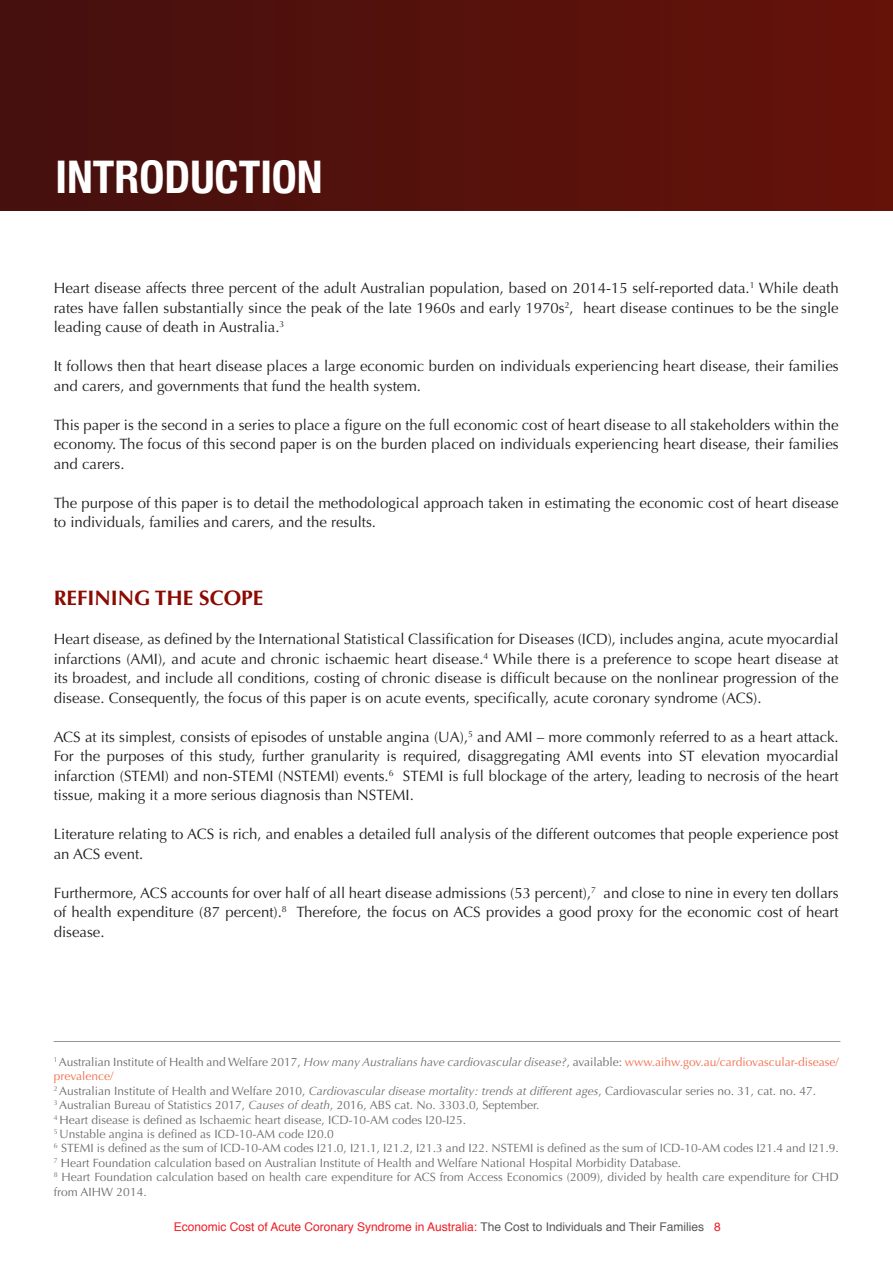
<style>
.page{position:relative;width:893px;height:1263px;background:#fff}
.page>*{position:absolute;margin:0;border:0;box-sizing:border-box;transform-origin:0 0}
.t1{font:700 condensed 45px "Helvetica Neue";color:#fff}
.t2{font:700 21px "Optima";color:#8b0a02}
.t3{font:15px/19.5px "Optima";color:#231f20;text-align:justify}
.t4{font:12px/14.4px "Optima";color:#6c6d70}
.t5{font:12px "Helvetica";color:#ee1d23}
.s1{font-style:italic}
.s2{color:#f36f51}
.s3{color:#57585a}
</style>
<div class="page">
<div style="left:0;top:0;width:893px;height:211px;background:linear-gradient(to right,#45100e,#651209)"></div>
<hr style="left:54px;top:1041px;width:786px;height:1px;background:#939598">
<h1 class="t1" style="left:55px;top:139px;width:269px">INTRODUCTION</h1>
<p class="t3" style="left:54px;top:279px;width:786px">Heart disease affects three percent of the adult Australian population, based on 2014-15 self-reported data.<sup>1</sup> While death rates have fallen substantially since the peak of the late 1960s and early 1970s<sup>2</sup>, heart disease continues to be the single leading cause of death in Australia.<sup>3</sup></p>
<p class="t3" style="left:54px;top:357px;width:786px">It follows then that heart disease places a large economic burden on individuals experiencing heart disease, their families and carers, and governments that fund the health system.</p>
<p class="t3" style="left:54px;top:415px;width:786px">This paper is the second in a series to place a figure on the full economic cost of heart disease to all stakeholders within the economy. The focus of this second paper is on the burden placed on individuals experiencing heart disease, their families and carers.</p>
<p class="t3" style="left:54px;top:493px;width:786px">The purpose of this paper is to detail the methodological approach taken in estimating the economic cost of heart disease to individuals, families and carers, and the results.</p>
<h2 class="t2" style="left:54px;top:586px;width:211px">REFINING THE SCOPE</h2>
<p class="t3" style="left:54px;top:630px;width:786px">Heart disease, as defined by the International Statistical Classification for Diseases (ICD), includes angina, acute myocardial infarctions (AMI), and acute and chronic ischaemic heart disease.<sup>4</sup> While there is a preference to scope heart disease at its broadest, and include all conditions, costing of chronic disease is difficult because on the nonlinear progression of the disease. Consequently, the focus of this paper is on acute events, specifically, acute coronary syndrome (ACS).</p>
<p class="t3" style="left:54px;top:727px;width:786px">ACS at its simplest, consists of episodes of unstable angina (UA),<sup>5</sup> and AMI – more commonly referred to as a heart attack.<br>For the purposes of this study, further granularity is required, disaggregating AMI events into ST elevation myocardial infarction (STEMI) and non-STEMI (NSTEMI) events.<sup>6</sup> STEMI is full blockage of the artery, leading to necrosis of the heart tissue, making it a more serious diagnosis than NSTEMI.</p>
<p class="t3" style="left:54px;top:825px;width:786px">Literature relating to ACS is rich, and enables a detailed full analysis of the different outcomes that people experience post an ACS event.</p>
<p class="t3" style="left:54px;top:883px;width:786px">Furthermore, ACS accounts for over half of all heart disease admissions (53 percent),<sup>7</sup> and close to nine in every ten dollars of health expenditure (87 percent).<sup>8</sup> Therefore, the focus on ACS provides a good proxy for the economic cost of heart disease.</p>
<p class="t4" style="left:54px;top:1055px;width:786px"><sup>1</sup> Australian Institute of Health and Welfare 2017, <span class="s1">How many Australians have cardiovascular disease?</span>, available: <span class="s2">www.aihw.gov.au/cardiovascular-disease/ prevalence/<br></span><sup>2</sup> Australian Institute of Health and Welfare 2010, <span class="s1">Cardiovascular disease mortality: trends at different ages</span>, Cardiovascular series no. 31, cat. no. 47.<br><sup>3</sup> Australian Bureau of Statistics 2017, <span class="s1">Causes of death</span>, 2016, ABS cat. No. 3303.0, September.<br><sup>4</sup> Heart disease is defined as Ischaemic heart disease, ICD-10-AM codes I20-I25.<br><sup>5</sup> Unstable angina is defined as ICD-10-AM code I20.0<br><sup>6</sup> STEMI is defined as the sum of ICD-10-AM codes I21.0, I21.1, I21.2, I21.3 and I22. NSTEMI is defined as the sum of ICD-10-AM codes I21.4 and I21.9.<br><sup>7</sup> Heart Foundation calculation based on Australian Institute of Health and Welfare National Hospital Morbidity Database.<br><sup>8</sup> Heart Foundation calculation based on health care expenditure for ACS from Access Economics (2009), divided by health care expenditure for CHD from AIHW 2014.</p>
<p class="t5" style="left:174px;top:1217px;width:549px">Economic Cost of Acute Coronary Syndrome in Australia: <span class="s3">The Cost to Individuals and Their Families</span> 8</p>
</div>
